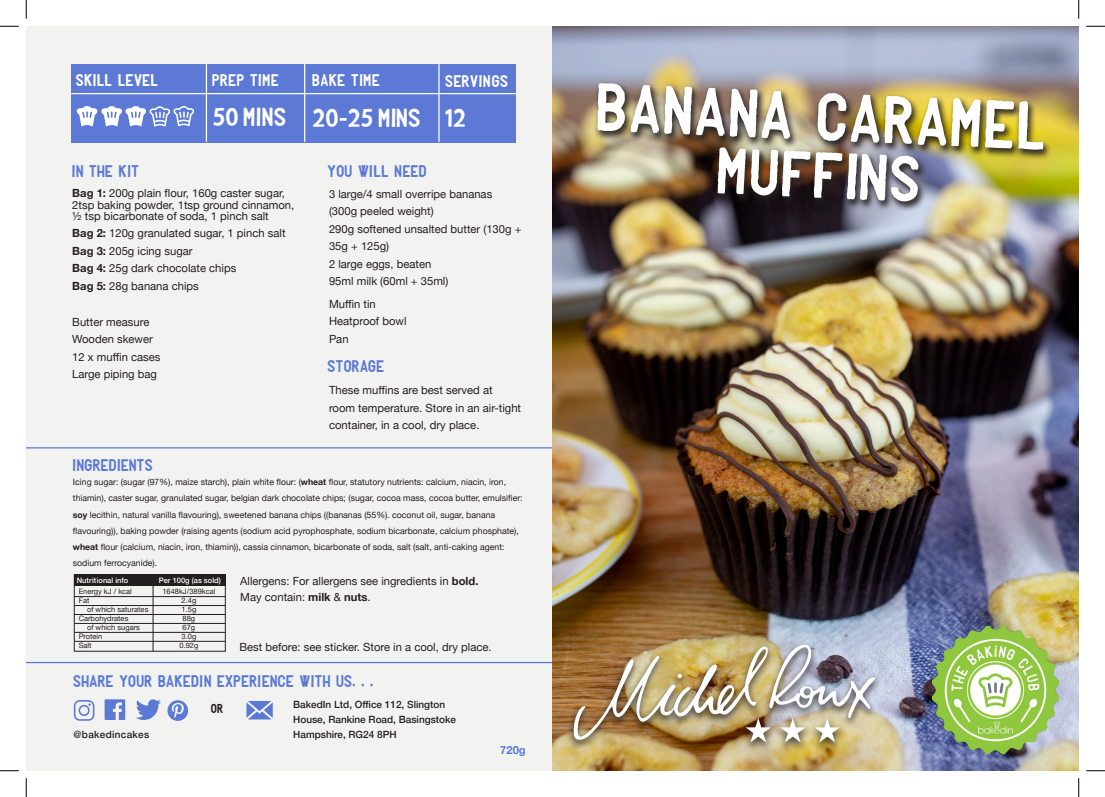
<style>
.page{position:relative;width:1105px;height:797px;background:#fff}
.page>*{position:absolute;margin:0;border:0;box-sizing:border-box;transform-origin:0 0}
.t1{font:65px "Baked In Font 2 one";color:#fff}
.t2{font:62.5px "Baked In Font 2 one";color:#fff}
.t3{font:25px "Baked In Font 2 one";letter-spacing:.03em;color:#fff}
.t4{font:25px "My Fontone";color:#fff}
.t5{font:16.25px "Baked In Font 2 one";letter-spacing:.03em;color:#5c7ad5}
.t6{font:16.25px "Baked In Font 2 one";letter-spacing:.04em;color:#fff}
.t7{font:12.5px "Baked In Font 2 one";color:#231f20}
.t8{font:11.25px/17.5px "Helvetica Neue";color:#231f20}
.t9{font:700 11.25px "Helvetica Neue";color:#5c7ad5}
.t10{font:500 10px/15px "Helvetica Neue";color:#231f20}
.t11{font:500 10px "Helvetica Neue";letter-spacing:.03em;color:#231f20}
.t12{font:8.75px/16.2px "Helvetica Neue";color:#231f20}
.t13{font:7.5px "Helvetica Neue";color:#231f20}
.t14{font:500 7.5px "Helvetica Neue";color:#fff}
.s1{font-weight:700}
</style>
<div class="page">
<div style="left:26px;top:26px;width:1053px;height:744px;background:#f2f3f1"></div>
<hr style="left:26px;top:662px;width:526px;height:1px;background:#5c7ad5">
<hr style="left:26px;top:447px;width:526px;height:1px;background:#5c7ad5">
<div style="left:71px;top:64px;width:444px;height:78px;background:#5c7ad5"></div>
<img style="left:553px;top:26px;width:526px;height:744px">
<img style="left:932px;top:627px;width:127px;height:126px">
<hr style="left:71px;top:93px;width:445px;height:1px;background:#fff">
<hr style="left:206px;top:64px;width:1px;height:78px;background:#fff">
<hr style="left:304px;top:64px;width:1px;height:78px;background:#fff">
<hr style="left:438px;top:64px;width:2px;height:78px;background:#fff">
<svg style="left:136px;top:699px;width:25px;height:21px"></svg>
<svg style="left:105px;top:699px;width:20px;height:21px"></svg>
<svg style="left:167px;top:700px;width:21px;height:21px"></svg>
<svg style="left:74px;top:700px;width:20px;height:20px"></svg>
<svg style="left:246px;top:701px;width:27px;height:18px"></svg>
<div style="left:593px;top:81px;width:459px;height:131px;background:#231f20;opacity:.9"></div>
<svg style="left:77px;top:106px;width:117px;height:21px"></svg>
<div style="left:74px;top:575px;width:151px;height:11px;background:#231f20"></div>
<hr style="left:153px;top:575px;width:1px;height:76px;background:#231f20">
<hr style="left:74px;top:596px;width:151px;height:1px;background:#231f20">
<hr style="left:74px;top:605px;width:151px;height:1px;background:#231f20">
<hr style="left:74px;top:614px;width:151px;height:1px;background:#231f20">
<hr style="left:74px;top:623px;width:151px;height:1px;background:#231f20">
<hr style="left:74px;top:632px;width:151px;height:1px;background:#231f20">
<hr style="left:74px;top:641px;width:151px;height:1px;background:#231f20">
<div style="left:566px;top:640px;width:316px;height:113px;background:#231f20;opacity:.7"></div>
<img style="left:574px;top:644px;width:301px;height:98px">
<svg style="left:0;top:25px;width:19px;height:2px"></svg>
<svg style="left:1086px;top:25px;width:19px;height:2px"></svg>
<svg style="left:0;top:770px;width:19px;height:1px"></svg>
<svg style="left:1086px;top:770px;width:19px;height:1px"></svg>
<svg style="left:25px;top:0;width:2px;height:19px"></svg>
<svg style="left:25px;top:778px;width:2px;height:19px"></svg>
<svg style="left:1078px;top:0;width:1px;height:19px"></svg>
<svg style="left:1078px;top:778px;width:1px;height:19px"></svg>
<p class="t6" style="left:76px;top:73px;width:84px">SKILL LEVEL</p>
<p class="t6" style="left:213px;top:73px;width:68px">PREP TIME</p>
<p class="t6" style="left:312px;top:73px;width:69px">BAKE TIME</p>
<p class="t6" style="left:446px;top:73px;width:64px">SERVINGS</p>
<p class="t3" style="left:214px;top:105px;width:74px">50 MINS</p>
<p class="t3" style="left:313px;top:106px;width:109px">20-25 MINS</p>
<p class="t4" style="left:446px;top:106px;width:22px">12</p>
<p class="t5" style="left:72px;top:163px;width:68px">IN THE KIT</p>
<p class="t5" style="left:328px;top:163px;width:100px">YOU WILL NEED</p>
<p class="t8" style="left:329px;top:185px;width:165px">3 large/4 small overripe bananas (300g peeled weight)</p>
<p class="t8" style="left:329px;top:220px;width:194px">290g softened unsalted butter (130g +<br>35g + 125g)</p>
<p class="t8" style="left:329px;top:255px;width:104px">2 large eggs, beaten</p>
<p class="t8" style="left:329px;top:273px;width:121px">95ml milk (60ml + 35ml)</p>
<p class="t8" style="left:329px;top:295px;width:48px">Muffin tin</p>
<p class="t8" style="left:329px;top:313px;width:79px">Heatproof bowl</p>
<p class="t8" style="left:329px;top:330px;width:21px">Pan</p>
<p class="t8" style="left:72px;top:188px;width:223px;line-height:11.2px"><span class="s1">Bag 1:</span> 200g plain flour, 160g caster sugar,<br>2tsp baking powder, 1tsp ground cinnamon, ½ tsp bicarbonate of soda, 1 pinch salt</p>
<p class="t8" style="left:72px;top:225px;width:215px"><span class="s1">Bag 2:</span> 120g granulated sugar, 1 pinch salt</p>
<p class="t8" style="left:72px;top:243px;width:122px"><span class="s1">Bag 3:</span> 205g icing sugar</p>
<p class="t8" style="left:72px;top:260px;width:166px"><span class="s1">Bag 4:</span> 25g dark chocolate chips</p>
<p class="t8" style="left:72px;top:278px;width:128px"><span class="s1">Bag 5:</span> 28g banana chips</p>
<p class="t8" style="left:72px;top:313px;width:79px">Butter measure</p>
<p class="t8" style="left:72px;top:331px;width:82px">Wooden skewer</p>
<p class="t8" style="left:72px;top:348px;width:90px">12 x muffin cases</p>
<p class="t8" style="left:72px;top:366px;width:86px">Large piping bag</p>
<p class="t5" style="left:328px;top:358px;width:58px">STORAGE</p>
<p class="t8" style="left:329px;top:382px;width:194px">These muffins are best served at room temperature. Store in an air-tight container, in a cool, dry place.</p>
<p class="t5" style="left:73px;top:457px;width:82px">INGREDIENTS</p>
<p class="t12" style="left:73px;top:474px;width:451px">Icing sugar: (sugar (97%), maize starch), plain white flour: (<span class="s1">wheat</span> flour, statutory nutrients: calcium, niacin, iron, thiamin), caster sugar, granulated sugar, belgian dark chocolate chips; (sugar, cocoa mass, cocoa butter, emulsifier: <span class="s1">soy</span> lecithin, natural vanilla flavouring), sweetened banana chips ((bananas (55%). coconut oil, sugar, banana flavouring)), baking powder (raising agents (sodium acid pyrophosphate, sodium bicarbonate, calcium phosphate), <span class="s1">wheat</span> flour (calcium, niacin, iron, thiamin)), cassia cinnamon, bicarbonate of soda, salt (salt, anti-caking agent: sodium ferrocyanide).</p>
<p class="t14" style="left:77px;top:574px;width:53px">Nutritional info</p>
<p class="t14" style="left:159px;top:574px;width:63px">Per 100g (as sold)</p>
<p class="t13" style="left:79px;top:586px;width:55px">Energy kJ / kcal</p>
<p class="t13" style="left:79px;top:595px;width:12px">Fat</p>
<p class="t13" style="left:87px;top:604px;width:63px">of which saturates</p>
<p class="t13" style="left:79px;top:613px;width:51px">Carbohydrates</p>
<p class="t13" style="left:87px;top:622px;width:54px">of which sugars</p>
<p class="t13" style="left:79px;top:631px;width:25px">Protein</p>
<p class="t13" style="left:79px;top:640px;width:14px">Salt</p>
<p class="t13" style="left:162px;top:586px;width:55px">1648kJ/389kcal</p>
<p class="t13" style="left:182px;top:595px;width:16px">2.4g</p>
<p class="t13" style="left:182px;top:604px;width:16px">1.5g</p>
<p class="t13" style="left:183px;top:613px;width:14px">88g</p>
<p class="t13" style="left:183px;top:622px;width:14px">67g</p>
<p class="t13" style="left:182px;top:631px;width:16px">3.0g</p>
<p class="t13" style="left:179px;top:640px;width:20px">0.92g</p>
<p class="t8" style="left:240px;top:573px;width:240px">Allergens: For allergens see ingredients in <span class="s1">bold.</span></p>
<p class="t8" style="left:240px;top:589px;width:132px">May contain: <span class="s1">milk</span> &amp; <span class="s1">nuts</span>.</p>
<p class="t8" style="left:239px;top:639px;width:254px">Best before: see sticker. Store in a cool, dry place.</p>
<p class="t5" style="left:74px;top:673px;width:301px">SHARE YOUR BAKEDIN EXPERIENCE WITH US. . .</p>
<p class="t11" style="left:74px;top:726px;width:77px">@bakedincakes</p>
<p class="t7" style="left:211px;top:702px;width:14px">OR</p>
<p class="t10" style="left:293px;top:696px;width:164px">BakedIn Ltd, Office 112, Slington<br>House, Rankine Road, Basingstoke</p>
<p class="t10" style="left:293px;top:726px;width:105px">Hampshire, RG24 8PH</p>
<p class="t9" style="left:500px;top:741px;width:27px">720g</p>
<p class="t1" style="left:598px;top:78px;width:451px;rotate:2deg">BANANA CARAMEL</p>
<p class="t2" style="left:720px;top:140px;width:204px;rotate:3deg">MUFFINS</p>
</div>
